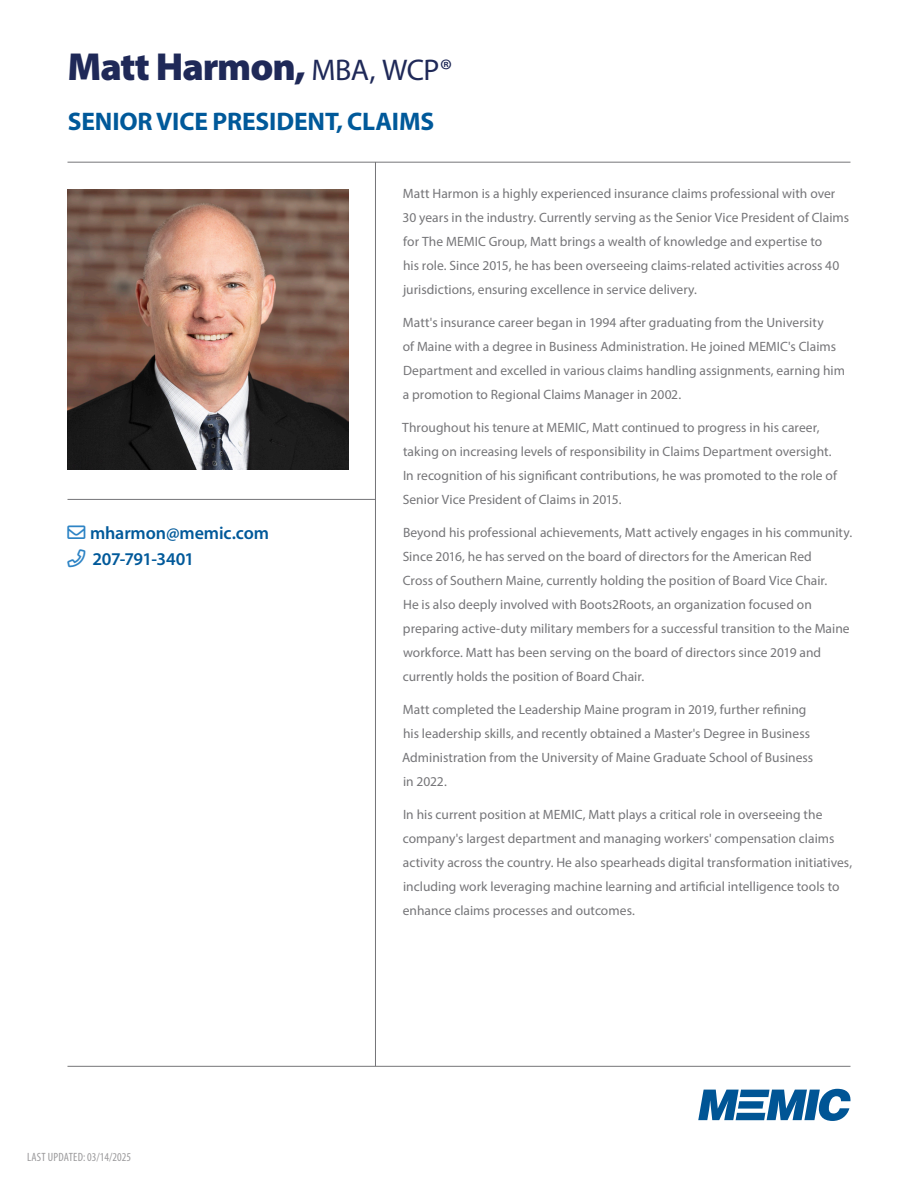
<style>
.page{position:relative;width:918px;height:1188px;background:#fff}
.page>*{position:absolute;margin:0;border:0;box-sizing:border-box;transform-origin:0 0}
.EB_name{font:900 39.3px "Myriad Pro";letter-spacing:-.03em;color:#1f2958}
.EB_title{font:700 25.5px "Myriad Pro";letter-spacing:-.005em;color:#00599a}
.EB_sidebar_info_top{font:600 18px "Myriad Pro";letter-spacing:-.005em;color:#00599a}
.EB_sidebar_info{font:600 18px "Myriad Pro";letter-spacing:-.02em;color:#00599a}
.EB_body{font:13.5px/24px "Myriad Pro";letter-spacing:.005em;color:#757578}
.t1{font:condensed 12px "Myriad Pro";letter-spacing:.01em;color:#9c9b9d}
.s1{font-weight:400;font-size:30px}
.s2{color:#2e84c5}
</style>
<div class="page">
<svg style="left:698px;top:1089px;width:152px;height:32px"></svg>
<hr style="left:68px;top:1066px;width:782px;height:1px;background:#757578">
<hr style="left:68px;top:162px;width:782px;height:1px;background:#757578">
<hr style="left:375px;top:162px;width:1px;height:904px;background:#757578">
<img style="left:68px;top:189px;width:280px;height:281px">
<hr style="left:68px;top:499px;width:308px;height:1px;background:#757578">
<p class="EB_name" style="left:68px;top:41px;width:386px">Matt Harmon, <span class="s1">MBA, WCP</span><span class="s1">®</span></p>
<p class="EB_title" style="left:68px;top:105px;width:368px">SENIOR VICE PRESIDENT, CLAIMS</p>
<p class="EB_sidebar_info_top" style="left:68px;top:521px;width:203px"><span class="s2">→</span> mharmon@memic.com</p>
<p class="EB_sidebar_info" style="left:93px;top:547px;width:103px">207-791-3401</p>
<p class="t1" style="left:27px;top:1150px;width:105px">LAST UPDATED: 03/14/2025</p>
<p class="EB_body" style="left:402px;top:181px;width:448px">Matt Harmon is a highly experienced insurance claims professional with over 30 years in the industry. Currently serving as the Senior Vice President of Claims for The MEMIC Group, Matt brings a wealth of knowledge and expertise to<br>his role. Since 2015, he has been overseeing claims-related activities across 40 jurisdictions, ensuring excellence in service delivery.</p>
<p class="EB_body" style="left:403px;top:310px;width:444px">Matt's insurance career began in 1994 after graduating from the University<br>of Maine with a degree in Business Administration. He joined MEMIC's Claims Department and excelled in various claims handling assignments, earning him a promotion to Regional Claims Manager in 2002.</p>
<p class="EB_body" style="left:402px;top:415px;width:436px">Throughout his tenure at MEMIC, Matt continued to progress in his career, taking on increasing levels of responsibility in Claims Department oversight.<br>In recognition of his significant contributions, he was promoted to the role of Senior Vice President of Claims in 2015.</p>
<p class="EB_body" style="left:403px;top:520px;width:451px">Beyond his professional achievements, Matt actively engages in his community.<br>Since 2016, he has served on the board of directors for the American Red<br>Cross of Southern Maine, currently holding the position of Board Vice Chair.<br>He is also deeply involved with Boots2Roots, an organization focused on preparing active-duty military members for a successful transition to the Maine workforce. Matt has been serving on the board of directors since 2019 and currently holds the position of Board Chair.</p>
<p class="EB_body" style="left:402px;top:697px;width:413px">Matt completed the Leadership Maine program in 2019, further refining his leadership skills, and recently obtained a Master's Degree in Business Administration from the University of Maine Graduate School of Business in 2022.</p>
<p class="EB_body" style="left:403px;top:802px;width:451px">In his current position at MEMIC, Matt plays a critical role in overseeing the company's largest department and managing workers' compensation claims activity across the country. He also spearheads digital transformation initiatives, including work leveraging machine learning and artificial intelligence tools to enhance claims processes and outcomes.</p>
</div>
